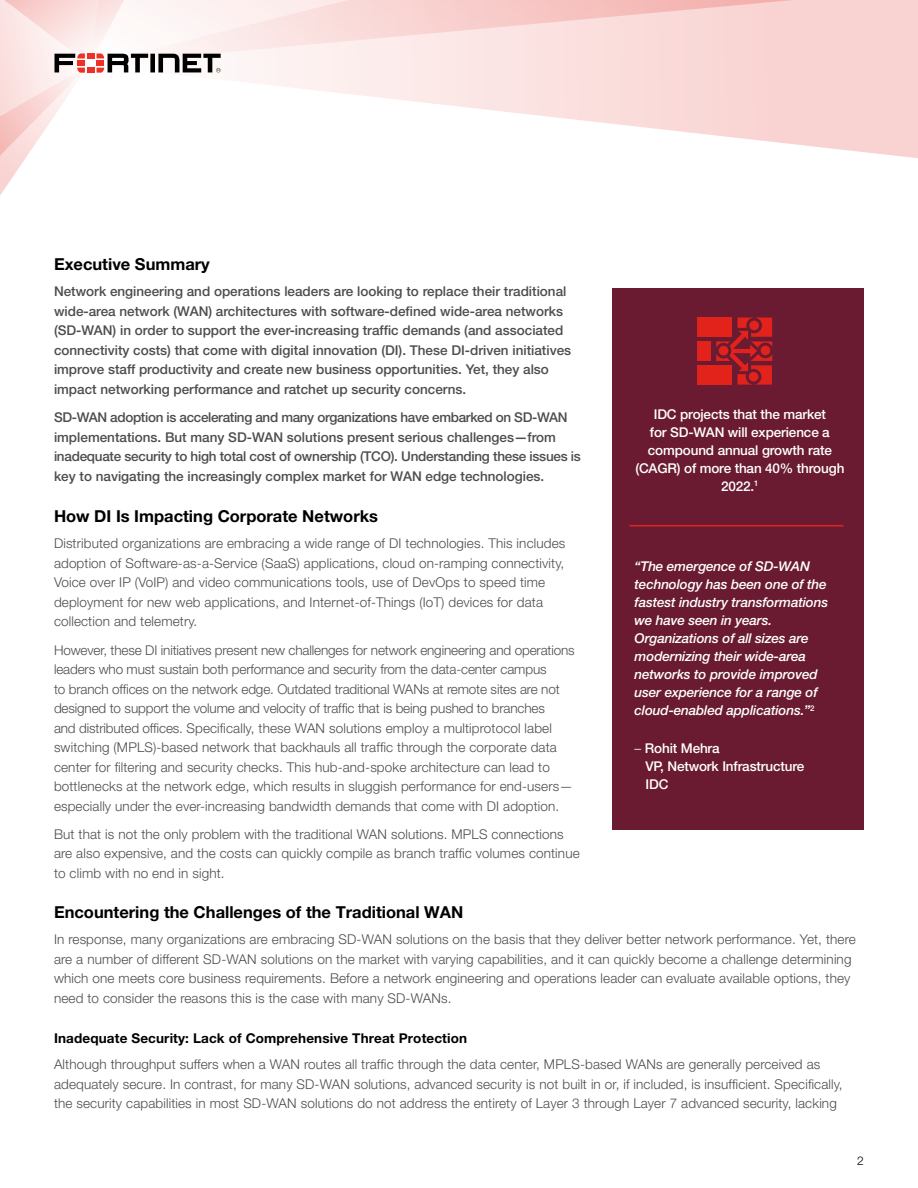
<style>
.page{position:relative;width:918px;height:1188px;background:#fff}
.page>*{position:absolute;margin:0;border:0;box-sizing:border-box;transform-origin:0 0}
.t1{font:700 16.5px "Helvetica Neue LT Pro";color:#000}
.t2{font:300 13.5px/19.5px "Helvetica Neue LT Pro";letter-spacing:.01em;color:#4d4d4f}
.t3{font:500 13.5px/19.5px "Helvetica Neue LT Pro";color:#4d4d4f}
.t4{font:500 13.5px/19.5px "Helvetica Neue LT Pro";letter-spacing:-.02em;color:#4d4d4f}
.t5{font:italic 500 13.5px/18px "Helvetica Neue LT Pro";letter-spacing:-.01em;color:#fff}
.t6{font:500 13.5px/18px "Helvetica Neue LT Pro";letter-spacing:-.01em;color:#fff;text-align:center}
.t7{font:700 13.5px "Helvetica Neue LT Pro";letter-spacing:.01em;color:#000}
.t8{font:300 12px "Helvetica Neue LT Pro";color:#000}
.s1{font-weight:300}
</style>
<div class="page">
<svg style="left:251px;top:65px;width:667px;height:93px"></svg>
<svg style="left:221px;top:0;width:697px;height:65px;background:#f9dad8"></svg>
<svg style="left:0;top:0;width:221px;height:195px"></svg>
<div style="left:612px;top:288px;width:252px;height:541px;background:#6a1b32"></div>
<hr style="left:630px;top:525px;width:213px;height:1px;background:#e2231b">
<div style="left:698px;top:318px;width:34px;height:19px;background:#e2231b"></div>
<div style="left:698px;top:341px;width:13px;height:20px;background:#e2231b"></div>
<div style="left:698px;top:365px;width:34px;height:20px;background:#e2231b"></div>
<svg style="left:716px;top:318px;width:56px;height:67px"></svg>
<div style="left:719px;top:346px;width:9px;height:9px;background:#e2231b;border-radius:50%"></div>
<p class="t1" style="left:54px;top:254px;width:157px">Executive Summary</p>
<p class="t3" style="left:54px;top:282px;width:519px">Network engineering and operations leaders are looking to replace their traditional wide-area network (WAN) architectures with software-defined wide-area networks (SD-WAN) in order to support the ever-increasing traffic demands (and associated connectivity costs) that come with digital innovation (DI). These DI-driven initiatives improve staff productivity and create new business opportunities. Yet, they also impact networking performance and ratchet up security concerns.</p>
<p class="t4" style="left:54px;top:407px;width:528px">SD-WAN adoption is accelerating and many organizations have embarked on SD-WAN implementations. But many SD-WAN solutions present serious challenges—from inadequate security to high total cost of ownership (TCO). Understanding these issues is key to navigating the increasingly complex market for WAN edge technologies.</p>
<p class="t1" style="left:54px;top:506px;width:326px">How DI Is Impacting Corporate Networks</p>
<p class="t2" style="left:54px;top:533px;width:513px">Distributed organizations are embracing a wide range of DI technologies. This includes adoption of Software-as-a-Service (SaaS) applications, cloud on-ramping connectivity, Voice over IP (VoIP) and video communications tools, use of DevOps to speed time deployment for new web applications, and Internet-of-Things (IoT) devices for data collection and telemetry.</p>
<p class="t2" style="left:54px;top:640px;width:522px">However, these DI initiatives present new challenges for network engineering and operations leaders who must sustain both performance and security from the data-center campus<br>to branch offices on the network edge. Outdated traditional WANs at remote sites are not designed to support the volume and velocity of traffic that is being pushed to branches<br>and distributed offices. Specifically, these WAN solutions employ a multiprotocol label switching (MPLS)-based network that backhauls all traffic through the corporate data center for filtering and security checks. This hub-and-spoke architecture can lead to bottlenecks at the network edge, which results in sluggish performance for end-users— especially under the ever-increasing bandwidth demands that come with DI adoption.</p>
<p class="t2" style="left:54px;top:824px;width:527px">But that is not the only problem with the traditional WAN solutions. MPLS connections are also expensive, and the costs can quickly compile as branch traffic volumes continue to climb with no end in sight.</p>
<p class="t6" style="left:635px;top:405px;width:211px">IDC projects that the market<br>for SD-WAN will experience a compound annual growth rate (CAGR) of more than 40% through<br>2022.<sup>1</sup></p>
<p class="t5" style="left:635px;top:557px;width:195px">“The emergence of SD-WAN technology has been one of the fastest industry transformations we have seen in years.<br>Organizations of all sizes are modernizing their wide-area networks to provide improved user experience for a range of cloud-enabled applications.”<sup>2</sup></p>
<p class="t6" style="left:645px;top:740px;width:160px;text-align:left;text-indent:-11px"><span class="s1">–</span> Rohit Mehra<br>VP, Network Infrastructure<br>IDC</p>
<p class="t1" style="left:54px;top:902px;width:411px">Encountering the Challenges of the Traditional WAN</p>
<p class="t2" style="left:54px;top:929px;width:803px">In response, many organizations are embracing SD-WAN solutions on the basis that they deliver better network performance. Yet, there are a number of different SD-WAN solutions on the market with varying capabilities, and it can quickly become a challenge determining which one meets core business requirements. Before a network engineering and operations leader can evaluate available options, they need to consider the reasons this is the case with many SD-WANs.</p>
<p class="t7" style="left:54px;top:1030px;width:415px">Inadequate Security: Lack of Comprehensive Threat Protection</p>
<p class="t2" style="left:54px;top:1055px;width:790px">Although throughput suffers when a WAN routes all traffic through the data center, MPLS-based WANs are generally perceived as adequately secure. In contrast, for many SD-WAN solutions, advanced security is not built in or, if included, is insufficient. Specifically, the security capabilities in most SD-WAN solutions do not address the entirety of Layer 3 through Layer 7 advanced security, lacking</p>
<p class="t8" style="left:857px;top:1154px;width:8px">2</p>
</div>
